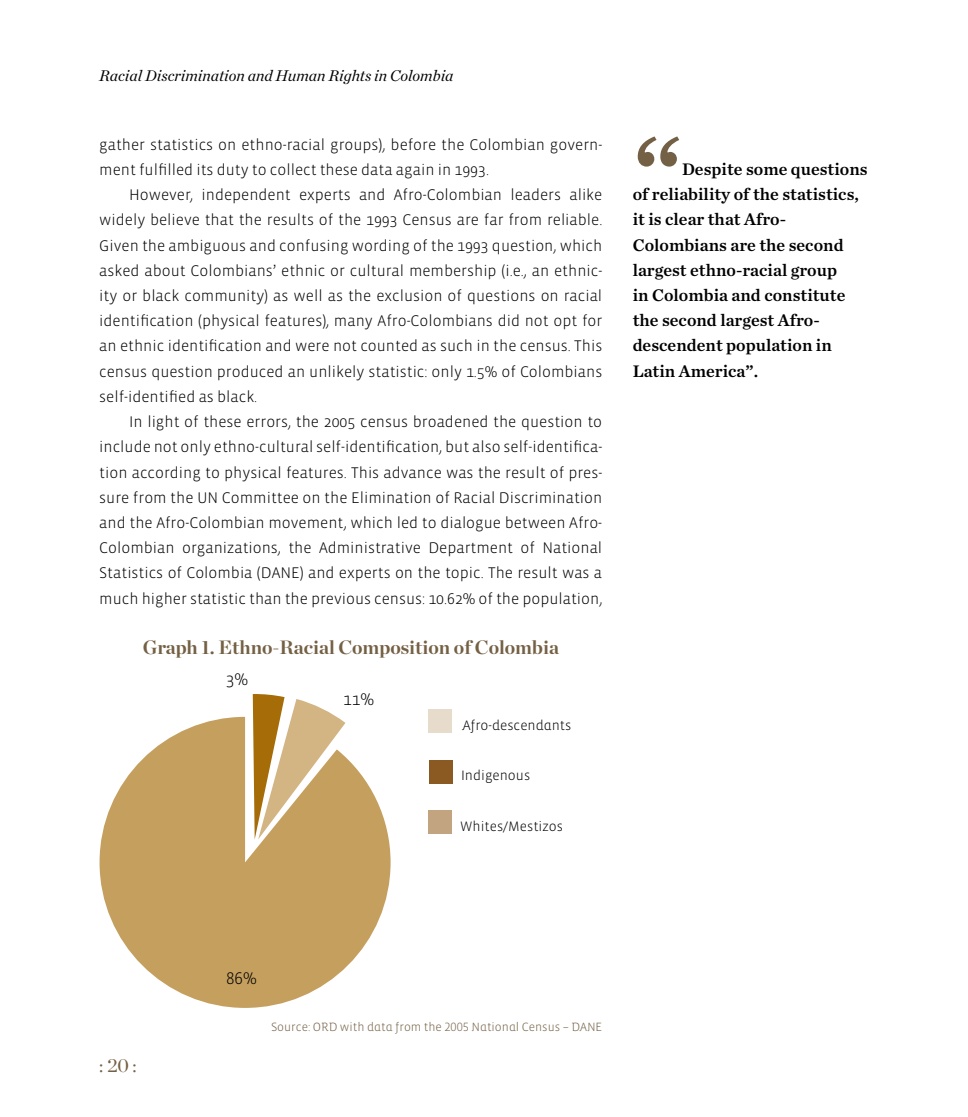
<style>
.page{position:relative;width:968px;height:1117px;background:#fff}
.page>*{position:absolute;margin:0;border:0;box-sizing:border-box;transform-origin:0 0}
.t1{font:105px "Chronicle Text G1 Semi";color:#746044}
.t2{font:700 19.25px "Chronicle Display";color:#746044}
.t3{font:19.25px "Chronicle Display";color:#746044}
.t4{font:17.5px/25.2px "Chronicle Text G1 Semi";color:#000}
.t5{font:300 17.15px "Vista Sans";color:#000}
.t6{font:300 15.75px/25.2px "Vista Sans";color:#000;text-align:justify}
.t7{font:italic 15.75px "Chronicle Deck";color:#000}
.t8{font:300 14px "Vista Sans";color:#000}
.t9{font:300 14px "Vista Sans Alt";color:#000}
.t10{font:300 12.25px "Vista Sans Alt";color:#746044}
</style>
<div class="page">
<div style="left:428px;top:709px;width:23px;height:23px;background:#e7dbcc"></div>
<div style="left:429px;top:760px;width:23px;height:23px;background:#8b5a22"></div>
<div style="left:428px;top:810px;width:23px;height:23px;background:#c2a480"></div>
<svg style="left:99px;top:716px;width:291px;height:291px;fill:#c59f5e"></svg>
<svg style="left:253px;top:694px;width:92px;height:145px"></svg>
<p class="t7" style="left:99px;top:64px;width:356px">Racial Discrimination and Human Rights in Colombia</p>
<p class="t6" style="left:99px;top:132px;width:504px">gather statistics on ethno-racial groups), before the Colombian govern&shy;ment fulfilled its duty to collect these data again in 1993.</p>
<p class="t6" style="left:99px;top:182px;width:504px;text-indent:30px">However, independent experts and Afro-Colombian leaders alike widely believe that the results of the 1993 Census are far from reliable.<br>Given the ambiguous and confusing wording of the 1993 question, which asked about Colombians’ ethnic or cultural membership (i.e., an ethnic&shy;ity or black community) as well as the exclusion of questions on racial identification (physical features), many Afro-Colombians did not opt for an ethnic identification and were not counted as such in the census. This census question produced an unlikely statistic: only 1.5% of Colombians self-identified as black.</p>
<p class="t6" style="left:99px;top:409px;width:504px;text-indent:30px">In light of these errors, the 2005 census broadened the question to include not only ethno-cultural self-identification, but also self-identifica&shy;tion according to physical features. This advance was the result of pres&shy;sure from the UN Committee on the Elimination of Racial Discrimination and the Afro-Colombian movement, which led to dialogue between Afro-Colombian organizations, the Administrative Department of National Statistics of Colombia (DANE) and experts on the topic. The result was a much higher statistic than the previous census: 10.62% of the population,</p>
<p class="t2" style="left:143px;top:631px;width:417px">Graph 1. Ethno-Racial Composition of Colombia</p>
<p class="t5" style="left:226px;top:670px;width:24px">3%</p>
<p class="t5" style="left:343px;top:690px;width:32px">11%</p>
<p class="t9" style="left:462px;top:717px;width:110px">Afro-descendants</p>
<p class="t8" style="left:461px;top:768px;width:71px">Indigenous</p>
<p class="t8" style="left:460px;top:818px;width:104px">Whites/Mestizos</p>
<h1 class="t1" style="left:632px;top:91px;width:51px">“</h1>
<p class="t4" style="left:632px;top:155px;width:236px;text-indent:49px">Despite some questions of reliability of the statistics, it is clear that Afro-<br>Colombians are the second largest ethno-racial group<br>in Colombia and constitute the second largest Afro&shy;descendent population in<br>Latin America”.</p>
<p class="t3" style="left:99px;top:1050px;width:39px">: 20 :</p>
<p class="t5" style="left:226px;top:968px;width:32px">86%</p>
<p class="t10" style="left:271px;top:1019px;width:333px">Source: ORD with data from the 2005 National Census – DANE</p>
</div>
